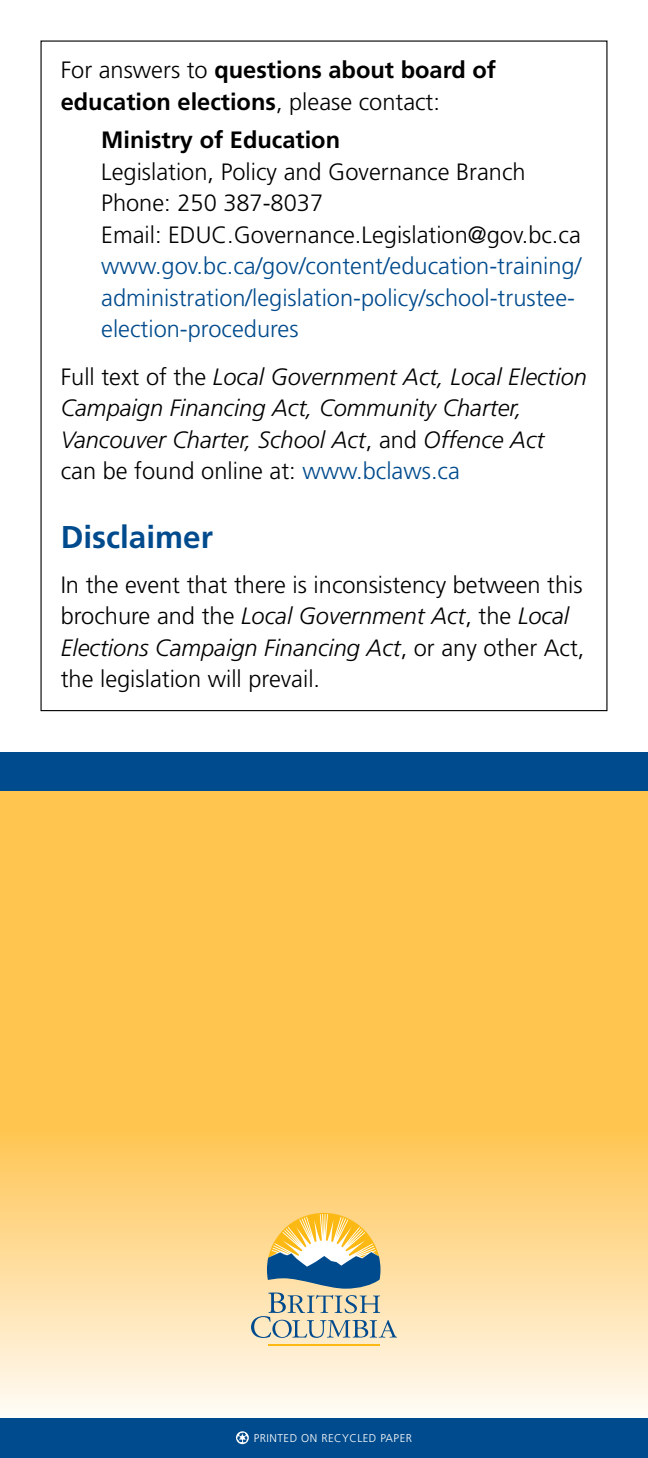
<style>
.page{position:relative;width:648px;height:1458px;background:#fff}
.page>*{position:absolute;margin:0;border:0;box-sizing:border-box;transform-origin:0 0}
.t1{font:700 31.5px "Frutiger LT Std";color:#004b8d}
.t2{font:300 23.62px/31.5px "Frutiger LT Std";color:#000}
.t3{font:italic 300 23.62px/31.5px "Frutiger LT Std";color:#000}
.t4{font:300 23.62px/31.5px "Frutiger LT Std";color:#004b8d}
.t5{font:700 23.62px/31.5px "Frutiger LT Std";color:#000}
.t6{font:300 11.25px "Frutiger LT Std";letter-spacing:.04em;color:#fff}
.s1{font-weight:300}
.s2{font-style:normal}
.s3{font-style:normal;color:#004b8d}
.s4{font-style:italic}
</style>
<div class="page">
<div style="left:0;top:1121px;width:648px;height:337px;background:#004b8d"></div>
<svg style="left:0;top:791px;width:648px;height:627px;background:#fed073"></svg>
<hr style="left:269px;top:1345px;width:111px;height:1px;background:#fdb913">
<svg style="left:251px;top:1213px;width:146px;height:125px"></svg>
<svg style="left:236px;top:1431px;width:13px;height:13px"></svg>
<div style="left:0;top:752px;width:648px;height:39px;background:#004b8d"></div>
<p class="t5" style="left:61px;top:55px;width:437px"><span class="s1">For answers to</span> questions about board of education elections<span class="s1">, please contact:</span></p>
<p class="t5" style="left:101px;top:124px;width:240px">Ministry of Education</p>
<p class="t2" style="left:101px;top:156px;width:481px">Legislation, Policy and Governance Branch<br>Phone: 250 387-8037<br>Email: EDUC.Governance.Legislation@gov.bc.ca</p>
<p class="t4" style="left:101px;top:251px;width:482px">www.gov.bc.ca/gov/content/education-training/ administration/legislation-policy/school-trustee&shy;election-procedures</p>
<p class="t3" style="left:61px;top:361px;width:528px"><span class="s2">Full text of the</span> Local Government Act, Local Election Campaign Financing Act, Community Charter, Vancouver Charter, School Act<span class="s2">, and</span> Offence Act<br><span class="s2">can be found online at:</span> <span class="s3">www.bclaws.ca</span></p>
<h1 class="t1" style="left:61px;top:518px;width:154px">Disclaimer</h1>
<p class="t2" style="left:61px;top:569px;width:525px">In the event that there is inconsistency between this brochure and the <span class="s4">Local Government Act</span>, the <span class="s4">Local Elections Campaign Financing Act</span>, or any other Act, the legislation will prevail.</p>
<p class="t6" style="left:254px;top:1432px;width:160px">PRINTED ON RECYCLED PAPER</p>
</div>
